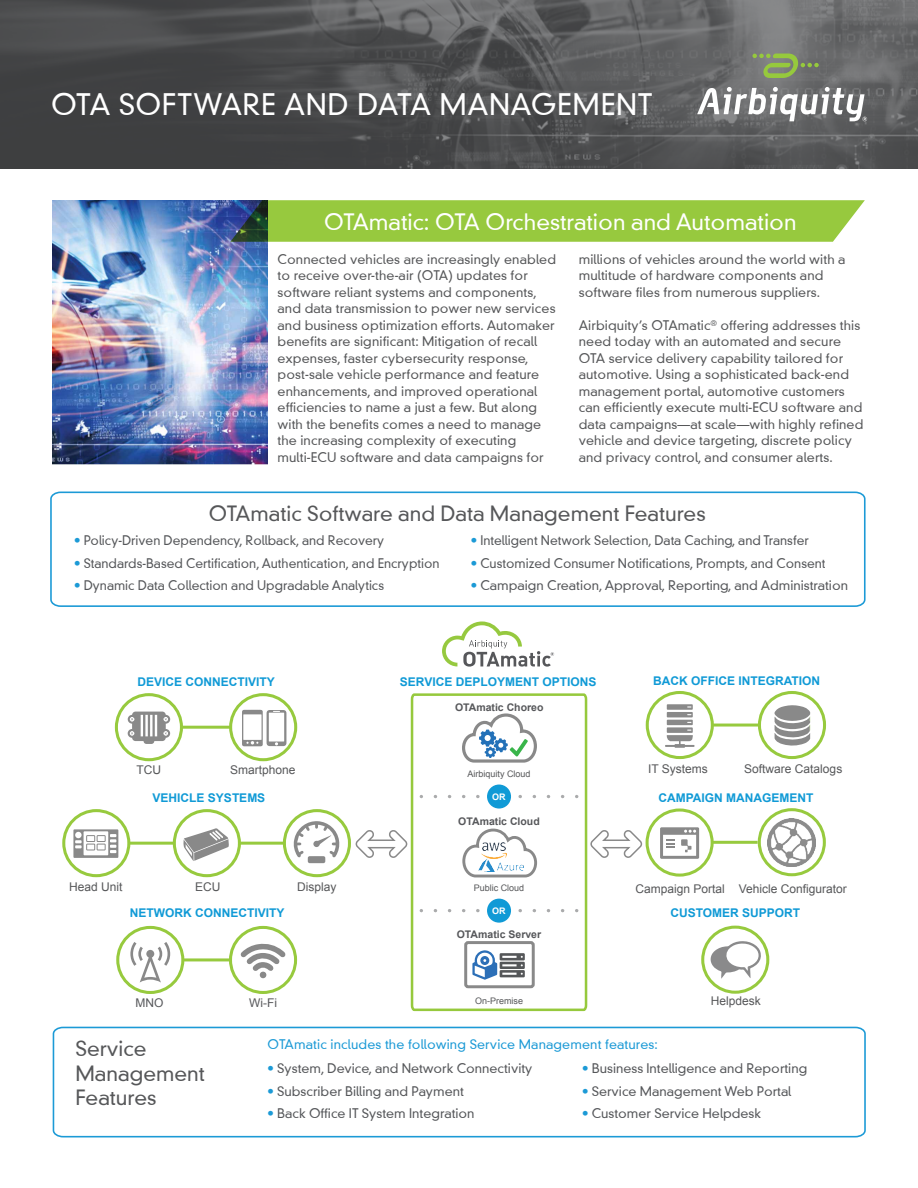
<style>
.page{position:relative;width:918px;height:1188px;background:#fff}
.page>*{position:absolute;margin:0;border:0;box-sizing:border-box;transform-origin:0 0}
.t1{font:300 28.5px "DIN Neuzeit Grotesk";letter-spacing:.015em;color:#fff}
.t2{font:300 21.75px "DIN Neuzeit Grotesk";color:#fff}
.t3{font:300 20.25px/24.3px "DIN Neuzeit Grotesk";color:#565759}
.t4{font:300 12.75px/16.5px "DIN Neuzeit Grotesk";letter-spacing:.01em;color:#565759}
.t5{font:300 12.75px "DIN Neuzeit Grotesk";color:#55575a}
.t6{font:300 12.75px "DIN Neuzeit Grotesk";letter-spacing:.01em;color:#1c9ad6}
.t7{font:700 12px "Arial";color:#109ad6}
.t8{font:12px "Arial";color:#565759}
.t9{font:12px "Arial";color:#56575a}
.t10{font:700 10.5px "Arial";color:#56575a}
.t11{font:9px "Arial";color:#565759}
.t12{font:700 9px "Arial";color:#fff}
.s1{color:#1c9ad6}
</style>
<div class="page">
<img style="left:0;top:0;width:918px;height:169px">
<svg style="left:50px;top:491px;width:816px;height:116px"></svg>
<svg style="left:752px;top:54px;width:67px;height:24px;background:#809065"></svg>
<svg style="left:697px;top:87px;width:170px;height:34px"></svg>
<svg style="left:52px;top:1026px;width:814px;height:112px"></svg>
<img style="left:52px;top:200px;width:215px;height:265px">
<svg style="left:230px;top:200px;width:635px;height:42px;background:#94c246"></svg>
<svg style="left:410px;top:693px;width:178px;height:319px"></svg>
<svg style="left:435px;top:795px;width:135px;height:3px"></svg>
<div style="left:487px;top:785px;width:24px;height:24px;background:#109ad6;border-radius:50%"></div>
<svg style="left:355px;top:830px;width:53px;height:28px"></svg>
<div style="left:62px;top:809px;width:68px;height:68px;border:3px solid #97ca3e;border-radius:50%"></div>
<svg style="left:73px;top:829px;width:45px;height:29px"></svg>
<svg style="left:183px;top:828px;width:46px;height:33px"></svg>
<div style="left:173px;top:809px;width:68px;height:68px;border:3px solid #97ca3e;border-radius:50%"></div>
<div style="left:283px;top:809px;width:68px;height:68px;border:3px solid #97ca3e;border-radius:50%"></div>
<svg style="left:294px;top:821px;width:46px;height:42px"></svg>
<hr style="left:129px;top:842px;width:45px;height:3px;background:#97ca3e">
<hr style="left:239px;top:842px;width:45px;height:3px;background:#97ca3e">
<div style="left:115px;top:693px;width:68px;height:68px;border:3px solid #97ca3e;border-radius:50%"></div>
<svg style="left:128px;top:712px;width:42px;height:29px"></svg>
<div style="left:144px;top:738px;width:10px;height:6px;background:#898989;border-radius:3px"></div>
<div style="left:229px;top:693px;width:68px;height:68px;border:3px solid #97ca3e;border-radius:50%"></div>
<svg style="left:242px;top:710px;width:44px;height:36px"></svg>
<hr style="left:181px;top:726px;width:50px;height:3px;background:#97ca3e">
<svg style="left:130px;top:942px;width:40px;height:41px"></svg>
<div style="left:116px;top:926px;width:68px;height:68px;border:3px solid #97ca3e;border-radius:50%"></div>
<svg style="left:240px;top:943px;width:45px;height:35px"></svg>
<div style="left:229px;top:926px;width:68px;height:68px;border:3px solid #97ca3e;border-radius:50%"></div>
<hr style="left:183px;top:958px;width:48px;height:3px;background:#97ca3e">
<svg style="left:590px;top:830px;width:53px;height:28px"></svg>
<div style="left:646px;top:691px;width:68px;height:68px;border:3px solid #97ca3e;border-radius:50%"></div>
<svg style="left:667px;top:704px;width:26px;height:41px"></svg>
<hr style="left:665px;top:745px;width:30px;height:2px;background:#898989">
<div style="left:758px;top:691px;width:68px;height:68px;border:3px solid #97ca3e;border-radius:50%"></div>
<svg style="left:775px;top:705px;width:36px;height:41px"></svg>
<hr style="left:712px;top:724px;width:47px;height:3px;background:#97ca3e">
<div style="left:646px;top:809px;width:68px;height:68px;border:3px solid #97ca3e;border-radius:50%"></div>
<svg style="left:660px;top:827px;width:39px;height:32px"></svg>
<hr style="left:712px;top:841px;width:46px;height:3px;background:#97ca3e">
<svg style="left:709px;top:941px;width:53px;height:38px"></svg>
<div style="left:701px;top:926px;width:68px;height:68px;border:3px solid #97ca3e;border-radius:50%"></div>
<div style="left:758px;top:808px;width:68px;height:68px;border:3px solid #97ca3e;border-radius:50%"></div>
<img style="left:768px;top:818px;width:48px;height:48px">
<div style="left:464px;top:941px;width:71px;height:47px;border:3px solid #898989;border-radius:2px"></div>
<svg style="left:462px;top:713px;width:75px;height:50px"></svg>
<svg style="left:435px;top:827px;width:135px;height:153px"></svg>
<img style="left:478px;top:859px;width:46px;height:13px">
<svg style="left:442px;top:622px;width:112px;height:45px"></svg>
<img style="left:482px;top:843px;width:25px;height:15px">
<h1 class="t1" style="left:51px;top:87px;width:603px">OTA SOFTWARE AND DATA MANAGEMENT</h1>
<h2 class="t2" style="left:324px;top:209px;width:474px">OTAmatic: OTA Orchestration and Automation</h2>
<p class="t4" style="left:278px;top:251px;width:280px">Connected vehicles are increasingly enabled to receive over-the-air (OTA) updates for software reliant systems and components, and data transmission to power new services and business optimization efforts. Automaker benefits are significant: Mitigation of recall expenses, faster cybersecurity response, post-sale vehicle performance and feature enhancements, and improved operational efficiencies to name a just a few. But along with the benefits comes a need to manage the increasing complexity of executing multi-ECU software and data campaigns for</p>
<p class="t4" style="left:579px;top:251px;width:268px">millions of vehicles around the world with a multitude of hardware components and software files from numerous suppliers.</p>
<p class="t4" style="left:579px;top:317px;width:286px">Airbiquity’s OTAmatic<sup>®</sup> offering addresses this need today with an automated and secure OTA service delivery capability tailored for automotive. Using a sophisticated back-end management portal, automotive customers can efficiently execute multi-ECU software and data campaigns—at scale—with highly refined vehicle and device targeting, discrete policy and privacy control, and consumer alerts.</p>
<h3 class="t3" style="left:209px;top:501px;width:498px">OTAmatic Software and Data Management Features</h3>
<p class="t5" style="left:74px;top:533px;width:312px"><span class="s1">•</span> Policy-Driven Dependency, Rollback, and Recovery</p>
<p class="t5" style="left:74px;top:555px;width:367px"><span class="s1">•</span> Standards-Based Certification, Authentication, and Encryption</p>
<p class="t5" style="left:74px;top:578px;width:312px"><span class="s1">•</span> Dynamic Data Collection and Upgradable Analytics</p>
<p class="t5" style="left:471px;top:533px;width:340px"><span class="s1">•</span> Intelligent Network Selection, Data Caching, and Transfer</p>
<p class="t5" style="left:471px;top:555px;width:356px"><span class="s1">•</span> Customized Consumer Notifications, Prompts, and Consent</p>
<p class="t5" style="left:471px;top:578px;width:379px"><span class="s1">•</span> Campaign Creation, Approval, Reporting, and Administration</p>
<p class="t7" style="left:138px;top:674px;width:139px">DEVICE CONNECTIVITY</p>
<p class="t7" style="left:400px;top:674px;width:198px">SERVICE DEPLOYMENT OPTIONS</p>
<p class="t7" style="left:653px;top:673px;width:169px">BACK OFFICE INTEGRATION</p>
<p class="t10" style="left:455px;top:701px;width:90px">OTAmatic Choreo</p>
<p class="t8" style="left:137px;top:762px;width:26px">TCU</p>
<p class="t8" style="left:230px;top:762px;width:67px">Smartphone</p>
<p class="t7" style="left:153px;top:790px;width:114px">VEHICLE SYSTEMS</p>
<p class="t11" style="left:468px;top:768px;width:65px">Airbiquity Cloud</p>
<p class="t12" style="left:492px;top:791px;width:15px">OR</p>
<p class="t8" style="left:648px;top:761px;width:61px">IT Systems</p>
<p class="t8" style="left:744px;top:761px;width:100px">Software Catalogs</p>
<p class="t7" style="left:658px;top:789px;width:157px">CAMPAIGN MANAGEMENT</p>
<p class="t10" style="left:458px;top:814px;width:83px">OTAmatic Cloud</p>
<p class="t8" style="left:69px;top:879px;width:55px">Head Unit</p>
<p class="t8" style="left:195px;top:879px;width:27px">ECU</p>
<p class="t8" style="left:297px;top:879px;width:41px">Display</p>
<p class="t11" style="left:474px;top:882px;width:52px">Public Cloud</p>
<p class="t8" style="left:635px;top:881px;width:213px">Campaign Portal Vehicle Configurator</p>
<p class="t7" style="left:130px;top:905px;width:156px">NETWORK CONNECTIVITY</p>
<p class="t12" style="left:492px;top:905px;width:15px">OR</p>
<p class="t7" style="left:670px;top:905px;width:131px">CUSTOMER SUPPORT</p>
<p class="t10" style="left:457px;top:927px;width:86px">OTAmatic Server</p>
<p class="t9" style="left:135px;top:995px;width:29px">MNO</p>
<p class="t9" style="left:249px;top:995px;width:29px">Wi-Fi</p>
<p class="t11" style="left:475px;top:994px;width:50px">On-Premise</p>
<p class="t8" style="left:711px;top:993px;width:52px">Helpdesk</p>
<h3 class="t3" style="left:75px;top:1037px;width:131px">Service<br>Management<br>Features</h3>
<p class="t6" style="left:268px;top:1037px;width:392px">OTAmatic includes the following Service Management features:</p>
<p class="t5" style="left:268px;top:1061px;width:266px"><span class="s1">•</span> System, Device, and Network Connectivity</p>
<p class="t5" style="left:268px;top:1083px;width:198px"><span class="s1">•</span> Subscriber Billing and Payment</p>
<p class="t5" style="left:268px;top:1106px;width:209px"><span class="s1">•</span> Back Office IT System Integration</p>
<p class="t5" style="left:582px;top:1061px;width:227px"><span class="s1">•</span> Business Intelligence and Reporting</p>
<p class="t5" style="left:582px;top:1083px;width:211px"><span class="s1">•</span> Service Management Web Portal</p>
<p class="t5" style="left:582px;top:1106px;width:180px"><span class="s1">•</span> Customer Service Helpdesk</p>
</div>
